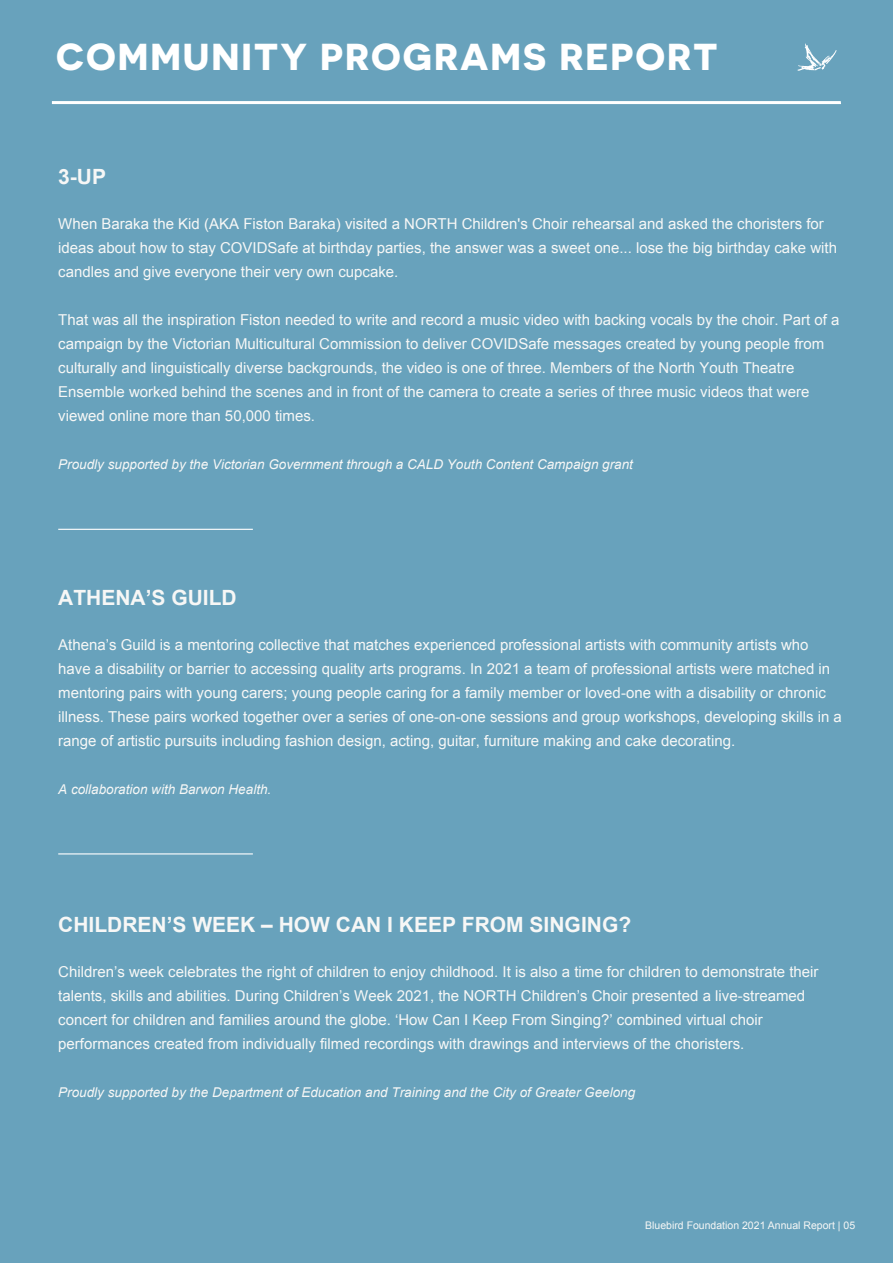
<style>
.page{position:relative;width:893px;height:1263px;background:#68a2bc}
.page>*{position:absolute;margin:0;border:0;box-sizing:border-box;transform-origin:0 0}
.t1{font:700 37.5px "Novecentosanswide";letter-spacing:.05em;color:#fff}
.t2{font:700 21px "Arial";color:#f7f7f6}
.t3{font:15px/24px "Arial";color:#f7f7f6}
.t4{font:italic 13.5px "Arial";color:#f7f7f6}
.t5{font:10.5px "Arial";color:#f7f7f6}
</style>
<div class="page">
<svg style="left:52px;top:101px;width:789px;height:3px;background:#fafcfd"></svg>
<svg style="left:797px;top:44px;width:40px;height:27px"></svg>
<hr style="left:58px;top:529px;width:195px;height:1px;background:#fff">
<hr style="left:58px;top:853px;width:195px;height:1px;background:#fff">
<h1 class="t1" style="left:56px;top:34px;width:663px">COMMUNITY PROGRAMS REPORT</h1>
<h2 class="t2" style="left:58px;top:163px;width:49px">3-UP</h2>
<p class="t3" style="left:58px;top:211px;width:780px">When Baraka the Kid (AKA Fiston Baraka) visited a NORTH Children's Choir rehearsal and asked the choristers for ideas about how to stay COVIDSafe at birthday parties, the answer was a sweet one... lose the big birthday cake with candles and give everyone their very own cupcake.</p>
<p class="t3" style="left:58px;top:307px;width:783px">That was all the inspiration Fiston needed to write and record a music video with backing vocals by the choir. Part of a campaign by the Victorian Multicultural Commission to deliver COVIDSafe messages created by young people from culturally and linguistically diverse backgrounds, the video is one of three. Members of the North Youth Theatre Ensemble worked behind the scenes and in front of the camera to create a series of three music videos that were viewed online more than 50,000 times.</p>
<p class="t4" style="left:58px;top:455px;width:576px">Proudly supported by the Victorian Government through a CALD Youth Content Campaign grant</p>
<h2 class="t2" style="left:58px;top:584px;width:180px">ATHENA’S GUILD</h2>
<p class="t3" style="left:58px;top:633px;width:785px">Athena’s Guild is a mentoring collective that matches experienced professional artists with community artists who have a disability or barrier to accessing quality arts programs. In 2021 a team of professional artists were matched in mentoring pairs with young carers; young people caring for a family member or loved-one with a disability or chronic illness. These pairs worked together over a series of one-on-one sessions and group workshops, developing skills in a range of artistic pursuits including fashion design, acting, guitar, furniture making and cake decorating.</p>
<p class="t4" style="left:58px;top:780px;width:215px">A collaboration with Barwon Health.</p>
<h2 class="t2" style="left:58px;top:911px;width:574px">CHILDREN’S WEEK – HOW CAN I KEEP FROM SINGING?</h2>
<p class="t3" style="left:58px;top:960px;width:762px">Children’s week celebrates the right of children to enjoy childhood. It is also a time for children to demonstrate their talents, skills and abilities. During Children’s Week 2021, the NORTH Children’s Choir presented a live-streamed concert for children and families around the globe. ‘How Can I Keep From Singing?’ combined virtual choir performances created from individually filmed recordings with drawings and interviews of the choristers.</p>
<p class="t4" style="left:58px;top:1083px;width:579px">Proudly supported by the Department of Education and Training and the City of Greater Geelong</p>
<p class="t5" style="left:645px;top:1218px;width:211px">Bluebird Foundation 2021 Annual Report | 05</p>
</div>
